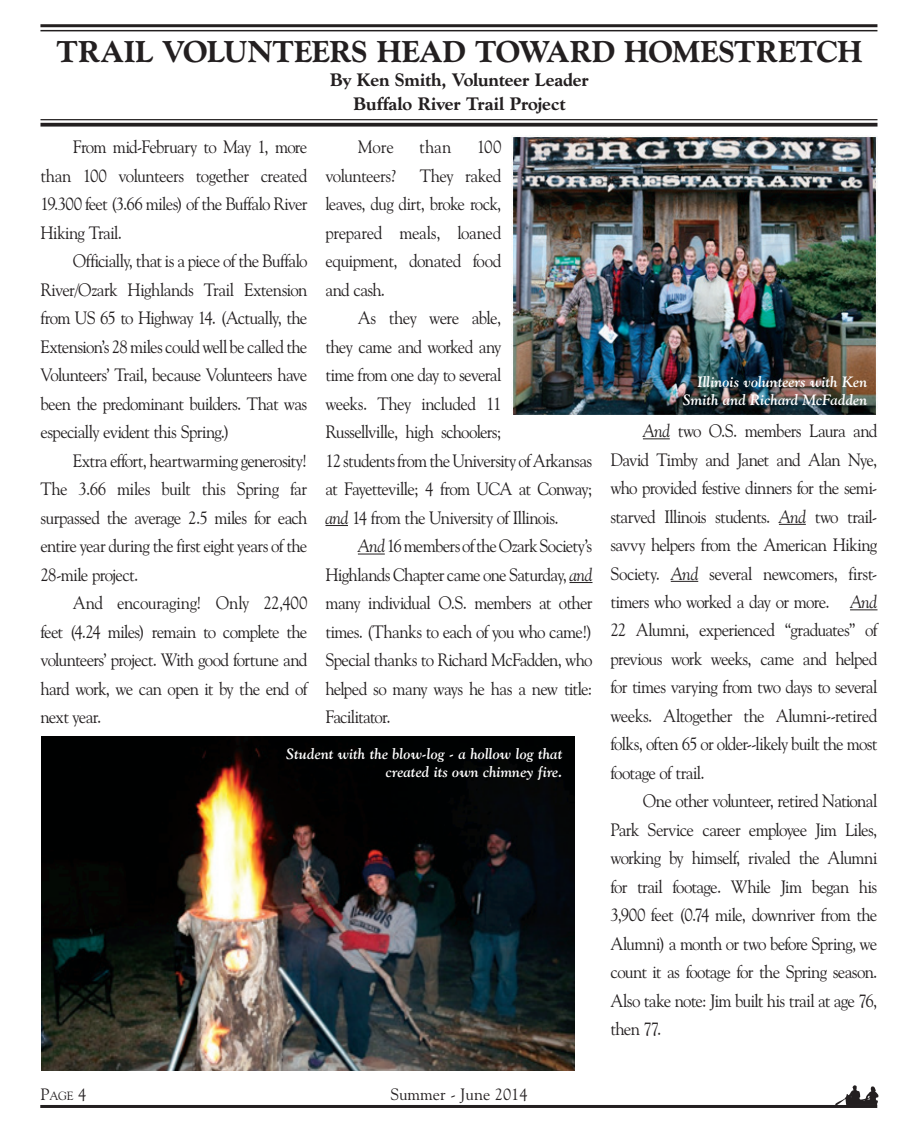
<style>
.page{position:relative;width:918px;height:1134px;background:#fff}
.page>*{position:absolute;margin:0;border:0;box-sizing:border-box;transform-origin:0 0}
.t1{font:800 30px "Goudy Old Style BT";letter-spacing:-.005em;color:#231f20}
.t2{font:18px/28.5px "Goudy Old Style BT";letter-spacing:-.04em;color:#231f20;text-align:justify;scale:.95 1}
.t3{font:800 18px/24px "Goudy Old Style BT";letter-spacing:-.01em;color:#231f20;text-align:center}
.t4{font:16.5px "Goudy Old Style BT";color:#231f20}
.t5{font:italic 700 15px/18px "Goudy Old Style BT";letter-spacing:.005em;color:#fff;text-align:right}
.t6{font:12px "Goudy Old Style BT";color:#231f20}
.s1{font-style:italic}
.s2{font-size:16.5px}
</style>
<div class="page">
<hr style="left:40px;top:1105px;width:837px;height:3px;background:#231f20">
<svg style="left:835px;top:1085px;width:44px;height:20px"></svg>
<hr style="left:40px;top:24px;width:837px;height:3px;background:#231f20">
<hr style="left:40px;top:30px;width:837px;height:1px;background:#231f20">
<hr style="left:40px;top:119px;width:838px;height:1px;background:#231f20">
<svg style="left:40px;top:123px;width:838px;height:4px;background:#3a3738"></svg>
<svg style="left:326px;top:525px;width:22px;height:1px"></svg>
<svg style="left:358px;top:554px;width:27px;height:1px"></svg>
<svg style="left:569px;top:582px;width:24px;height:1px"></svg>
<svg style="left:643px;top:438px;width:27px;height:1px"></svg>
<svg style="left:779px;top:524px;width:27px;height:1px"></svg>
<svg style="left:671px;top:581px;width:27px;height:1px"></svg>
<svg style="left:850px;top:609px;width:27px;height:1px"></svg>
<img style="left:42px;top:737px;width:532px;height:333px">
<img style="left:511px;top:135px;width:367px;height:280px">
<h1 class="t1" style="left:57px;top:33px;width:807px">TRAIL VOLUNTEERS HEAD TOWARD HOMESTRETCH</h1>
<p class="t3" style="left:330px;top:67px;width:260px">By Ken Smith, Volunteer Leader<br>Buffalo River Trail Project</p>
<p class="t2" style="left:40px;top:132px;width:283px;text-indent:32px">From mid-February to May 1, more than 100 volunteers together created 19.300 feet (3.66 miles) of the Buffalo River Hiking Trail.</p>
<p class="t2" style="left:40px;top:246px;width:283px;text-indent:32px">Officially, that is a piece of the Buffalo River/Ozark Highlands Trail Extension from US 65 to Highway 14. (Actually, the Extension’s 28 miles could well be called the Volunteers’ Trail, because Volunteers have been the predominant builders. That was especially evident this Spring.)</p>
<p class="t2" style="left:40px;top:446px;width:283px;text-indent:32px">Extra effort, heartwarming generosity!<br>The 3.66 miles built this Spring far surpassed the average 2.5 miles for each entire year during the first eight years of the 28-mile project.</p>
<p class="t2" style="left:40px;top:588px;width:283px;text-indent:32px">And encouraging! Only 22,400 feet (4.24 miles) remain to complete the volunteers’ project. With good fortune and hard work, we can open it by the end of next year.</p>
<p class="t2" style="left:358px;top:132px;width:39px">More</p>
<p class="t2" style="left:419px;top:132px;width:35px">than</p>
<p class="t2" style="left:477px;top:132px;width:28px">100</p>
<p class="t2" style="left:326px;top:161px;width:76px">volunteers?</p>
<p class="t2" style="left:326px;top:161px;width:187px;text-indent:94px">They raked leaves, dug dirt, broke rock, prepared meals, loaned equipment, donated food and cash.</p>
<p class="t2" style="left:326px;top:303px;width:283px;text-align:left;text-indent:32px">As they were able,<br>they came and worked any<br>time from one day to several<br>weeks. They included 11<br>Russellville, high schoolers;<br>12 students from the University of Arkansas at Fayetteville; 4 from UCA at Conway; <span class="s1">and</span> 14 from the University of Illinois.</p>
<p class="t2" style="left:326px;top:531px;width:283px;text-indent:32px"><span class="s1">And</span> 16 members of the Ozark Society’s Highlands Chapter came one Saturday, <span class="s1">and </span>many individual O.S. members at other times. (Thanks to each of you who came!)<br>Special thanks to Richard McFadden, who helped so many ways he has a new title:<br>Facilitator.</p>
<p class="t5" style="left:683px;top:372px;width:186px">Illinois volunteers with Ken<br>Smith and Richard McFadden</p>
<p class="t2" style="left:610px;top:416px;width:283px;text-indent:32px"><span class="s1">And</span> two O.S. members Laura and David Timby and Janet and Alan Nye, who provided festive dinners for the semi&shy;starved Illinois students. <span class="s1">And</span> two trail&shy;savvy helpers from the American Hiking Society. <span class="s1">And</span> several newcomers, first&shy;timers who worked a day or more. <span class="s1">And </span>22 Alumni, experienced “graduates” of previous work weeks, came and helped for times varying from two days to several weeks. Altogether the Alumni--retired folks, often 65 or older--likely built the most footage of trail.</p>
<p class="t2" style="left:610px;top:787px;width:283px;text-indent:32px">One other volunteer, retired National Park Service career employee Jim Liles, working by himself, rivaled the Alumni for trail footage. While Jim began his 3,900 feet (0.74 mile, downriver from the Alumni) a month or two before Spring, we count it as footage for the Spring season.<br>Also take note: Jim built his trail at age 76, then 77.</p>
<p class="t5" style="left:286px;top:745px;width:278px">Student with the blow-log - a hollow log that created its own chimney fire.</p>
<p class="t6" style="left:40px;top:1088px;width:47px"><span class="s2">P</span>AGE <span class="s2">4</span></p>
<p class="t4" style="left:390px;top:1084px;width:139px">Summer - June 2014</p>
</div>
